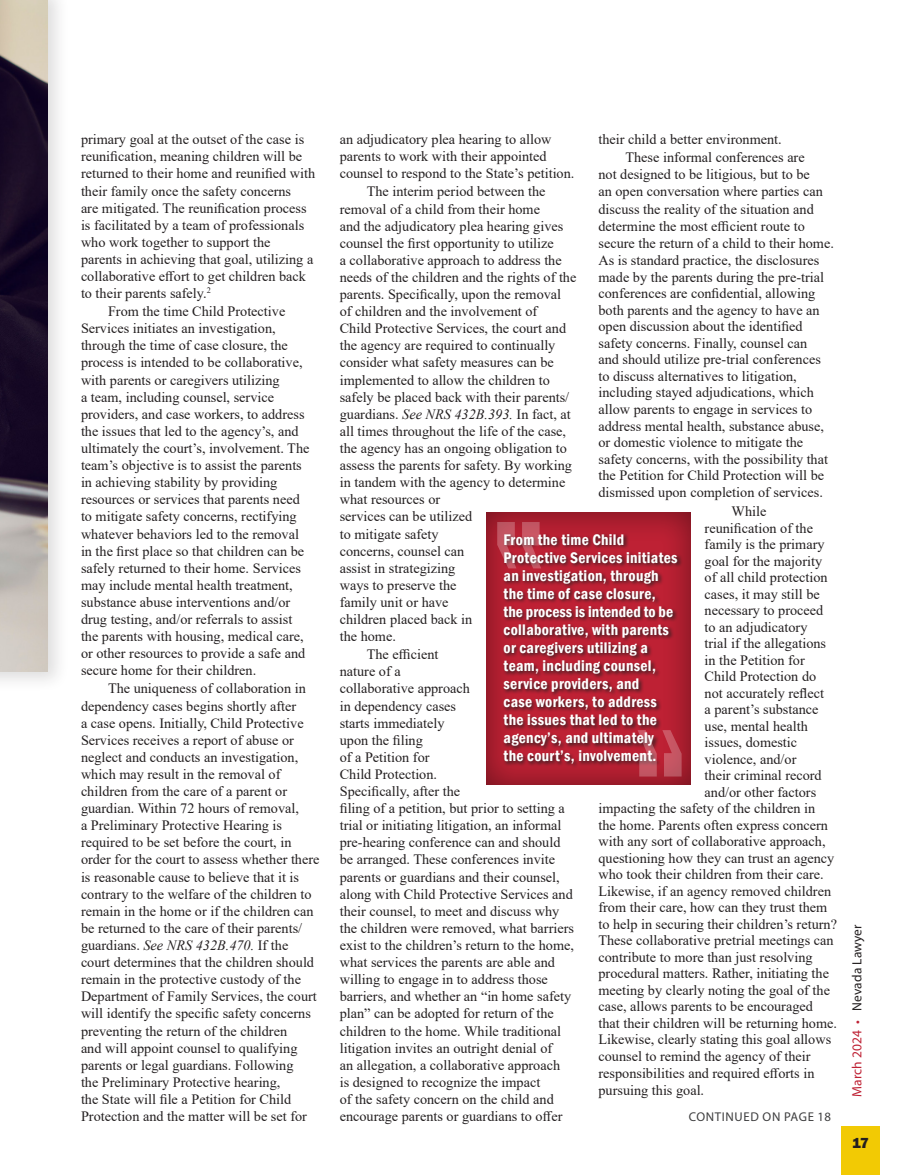
<style>
.page{position:relative;width:918px;height:1175px;background:#fff}
.page>*{position:absolute;margin:0;border:0;box-sizing:border-box;transform-origin:0 0}
.t1{font:600 condensed 15.75px/18px "Franklin Gothic";letter-spacing:.02em;color:#fff}
.t2{font:800 15px "Franklin Gothic";color:#231f20}
.x_msonormal{font:14.25px/17.1px "Times New Roman";color:#231f20}
.t3{font:13.35px "Myriad Pro";letter-spacing:.01em;color:#231f20}
.t4{font:12.75px "Myriad Pro";letter-spacing:.05em;color:#3e3e3f}
.s1{font-style:italic}
.s2{font-size:13.5px;color:#be2134}
.s3{color:#be2134}
</style>
<div class="page">
<div style="left:0;top:0;width:70px;height:693px;background:#231f20;opacity:.15"></div>
<img style="left:0;top:0;width:48px;height:671px">
<div style="left:841px;top:1126px;width:39px;height:48px;background:#f2ca04"></div>
<div style="left:481px;top:505px;width:213px;height:281px;background:#231f20;opacity:.5"></div>
<div style="left:502px;top:532px;width:181px;height:236px;background:#231f20;opacity:.83"></div>
<svg style="left:638px;top:730px;width:44px;height:46px;background:#b73f4e"></svg>
<svg style="left:497px;top:522px;width:44px;height:46px;background:#af404d"></svg>
<p class="x_msonormal" style="left:81px;top:130px;width:236px">primary goal at the outset of the case is reunification, meaning children will be returned to their home and reunified with their family once the safety concerns<br>are mitigated. The reunification process is facilitated by a team of professionals who work together to support the<br>parents in achieving that goal, utilizing a collaborative effort to get children back to their parents safely.<sup>2</sup></p>
<p class="x_msonormal" style="left:81px;top:302px;width:230px;text-indent:27px">From the time Child Protective Services initiates an investigation, through the time of case closure, the process is intended to be collaborative, with parents or caregivers utilizing<br>a team, including counsel, service providers, and case workers, to address the issues that led to the agency’s, and ultimately the court’s, involvement. The team’s objective is to assist the parents in achieving stability by providing resources or services that parents need to mitigate safety concerns, rectifying whatever behaviors led to the removal in the first place so that children can be safely returned to their home. Services may include mental health treatment, substance abuse interventions and/or drug testing, and/or referrals to assist the parents with housing, medical care, or other resources to provide a safe and secure home for their children.</p>
<p class="x_msonormal" style="left:81px;top:679px;width:240px;text-indent:27px">The uniqueness of collaboration in dependency cases begins shortly after<br>a case opens. Initially, Child Protective Services receives a report of abuse or neglect and conducts an investigation, which may result in the removal of children from the care of a parent or guardian. Within 72 hours of removal,<br>a Preliminary Protective Hearing is required to be set before the court, in order for the court to assess whether there is reasonable cause to believe that it is contrary to the welfare of the children to remain in the home or if the children can be returned to the care of their parents/ guardians. <span class="s1">See NRS 432B.470.</span> If the court determines that the children should remain in the protective custody of the Department of Family Services, the court will identify the specific safety concerns preventing the return of the children<br>and will appoint counsel to qualifying parents or legal guardians. Following<br>the Preliminary Protective hearing,<br>the State will file a Petition for Child Protection and the matter will be set for</p>
<p class="x_msonormal" style="left:340px;top:130px;width:236px">an adjudicatory plea hearing to allow parents to work with their appointed counsel to respond to the State’s petition.</p>
<p class="x_msonormal" style="left:340px;top:183px;width:238px;text-indent:27px">The interim period between the removal of a child from their home<br>and the adjudicatory plea hearing gives counsel the first opportunity to utilize<br>a collaborative approach to address the needs of the children and the rights of the parents. Specifically, upon the removal of children and the involvement of<br>Child Protective Services, the court and the agency are required to continually consider what safety measures can be implemented to allow the children to safely be placed back with their parents/ guardians. <span class="s1">See NRS 432B.393.</span> In fact, at all times throughout the life of the case, the agency has an ongoing obligation to assess the parents for safety. By working in tandem with the agency to determine what resources or<br>services can be utilized<br>to mitigate safety<br>concerns, counsel can<br>assist in strategizing<br>ways to preserve the<br>family unit or have<br>children placed back in<br>the home.</p>
<p class="x_msonormal" style="left:340px;top:645px;width:236px;text-indent:27px">The efficient<br>nature of a<br>collaborative approach<br>in dependency cases<br>starts immediately<br>upon the filing<br>of a Petition for<br>Child Protection.<br>Specifically, after the<br>filing of a petition, but prior to setting a trial or initiating litigation, an informal pre-hearing conference can and should be arranged. These conferences invite parents or guardians and their counsel, along with Child Protective Services and their counsel, to meet and discuss why the children were removed, what barriers exist to the children’s return to the home, what services the parents are able and willing to engage in to address those barriers, and whether an “in home safety plan” can be adopted for return of the children to the home. While traditional litigation invites an outright denial of<br>an allegation, a collaborative approach<br>is designed to recognize the impact<br>of the safety concern on the child and encourage parents or guardians to offer</p>
<p class="x_msonormal" style="left:598px;top:130px;width:185px">their child a better environment.</p>
<p class="x_msonormal" style="left:598px;top:149px;width:237px;line-height:16.6px;text-indent:27px">These informal conferences are<br>not designed to be litigious, but to be<br>an open conversation where parties can discuss the reality of the situation and determine the most efficient route to secure the return of a child to their home.<br>As is standard practice, the disclosures made by the parents during the pre-trial conferences are confidential, allowing both parents and the agency to have an open discussion about the identified safety concerns. Finally, counsel can<br>and should utilize pre-trial conferences to discuss alternatives to litigation, including stayed adjudications, which allow parents to engage in services to address mental health, substance abuse, or domestic violence to mitigate the safety concerns, with the possibility that the Petition for Child Protection will be dismissed upon completion of services.</p>
<p class="x_msonormal" style="left:732px;top:502px;width:36px">While</p>
<p class="x_msonormal" style="left:705px;top:519px;width:110px">reunification of the</p>
<p class="x_msonormal" style="left:705px;top:535px;width:121px">family is the primary</p>
<p class="x_msonormal" style="left:705px;top:552px;width:119px">goal for the majority</p>
<p class="x_msonormal" style="left:705px;top:568px;width:125px">of all child protection</p>
<p class="x_msonormal" style="left:705px;top:585px;width:117px">cases, it may still be</p>
<p class="x_msonormal" style="left:705px;top:601px;width:120px">necessary to proceed</p>
<p class="x_msonormal" style="left:705px;top:618px;width:104px">to an adjudicatory</p>
<p class="x_msonormal" style="left:705px;top:634px;width:123px">trial if the allegations</p>
<p class="x_msonormal" style="left:705px;top:651px;width:102px">in the Petition for</p>
<p class="x_msonormal" style="left:705px;top:667px;width:113px">Child Protection do</p>
<p class="x_msonormal" style="left:705px;top:684px;width:121px">not accurately reflect</p>
<p class="x_msonormal" style="left:705px;top:700px;width:115px">a parent’s substance</p>
<p class="x_msonormal" style="left:705px;top:717px;width:105px">use, mental health</p>
<p class="x_msonormal" style="left:705px;top:733px;width:94px">issues, domestic</p>
<p class="x_msonormal" style="left:705px;top:750px;width:93px">violence, and/or</p>
<p class="x_msonormal" style="left:705px;top:766px;width:119px">their criminal record</p>
<p class="x_msonormal" style="left:705px;top:783px;width:113px">and/or other factors</p>
<p class="x_msonormal" style="left:598px;top:799px;width:218px">impacting the safety of the children in</p>
<p class="x_msonormal" style="left:598px;top:816px;width:231px">the home. Parents often express concern</p>
<p class="x_msonormal" style="left:598px;top:832px;width:229px">with any sort of collaborative approach,</p>
<p class="x_msonormal" style="left:598px;top:849px;width:237px">questioning how they can trust an agency</p>
<p class="x_msonormal" style="left:598px;top:865px;width:227px">who took their children from their care.</p>
<p class="x_msonormal" style="left:598px;top:882px;width:234px">Likewise, if an agency removed children</p>
<p class="x_msonormal" style="left:598px;top:898px;width:230px">from their care, how can they trust them</p>
<p class="x_msonormal" style="left:598px;top:915px;width:240px">to help in securing their children’s return?</p>
<p class="x_msonormal" style="left:598px;top:931px;width:237px">These collaborative pretrial meetings can</p>
<p class="x_msonormal" style="left:598px;top:948px;width:216px">contribute to more than just resolving</p>
<p class="x_msonormal" style="left:598px;top:964px;width:232px">procedural matters. Rather, initiating the</p>
<p class="x_msonormal" style="left:598px;top:981px;width:233px">meeting by clearly noting the goal of the</p>
<p class="x_msonormal" style="left:598px;top:997px;width:216px">case, allows parents to be encouraged</p>
<p class="x_msonormal" style="left:598px;top:1014px;width:240px">that their children will be returning home.</p>
<p class="x_msonormal" style="left:598px;top:1030px;width:234px">Likewise, clearly stating this goal allows</p>
<p class="x_msonormal" style="left:598px;top:1047px;width:214px">counsel to remind the agency of their</p>
<p class="x_msonormal" style="left:598px;top:1064px;width:217px">responsibilities and required efforts in</p>
<p class="x_msonormal" style="left:598px;top:1081px;width:107px">pursuing this goal.</p>
<p class="t1" style="left:504px;top:530px;width:176px">From the time Child<br>Protective Services initiates an investigation, through the time of case closure, the process is intended to be collaborative, with parents or caregivers utilizing a team, including counsel, service providers, and<br>case workers, to address the issues that led to the agency’s, and ultimately the court’s, involvement.</p>
<p class="t4" style="left:689px;top:1108px;width:144px">CONTINUED ON PAGE 18</p>
<p class="t3" style="left:849px;top:1096px;width:174px;rotate:-90deg"><span class="s2">March 2024</span> <span class="s3">•</span> Nevada Lawyer</p>
<p class="t2" style="left:852px;top:1132px;width:18px">17</p>
</div>
